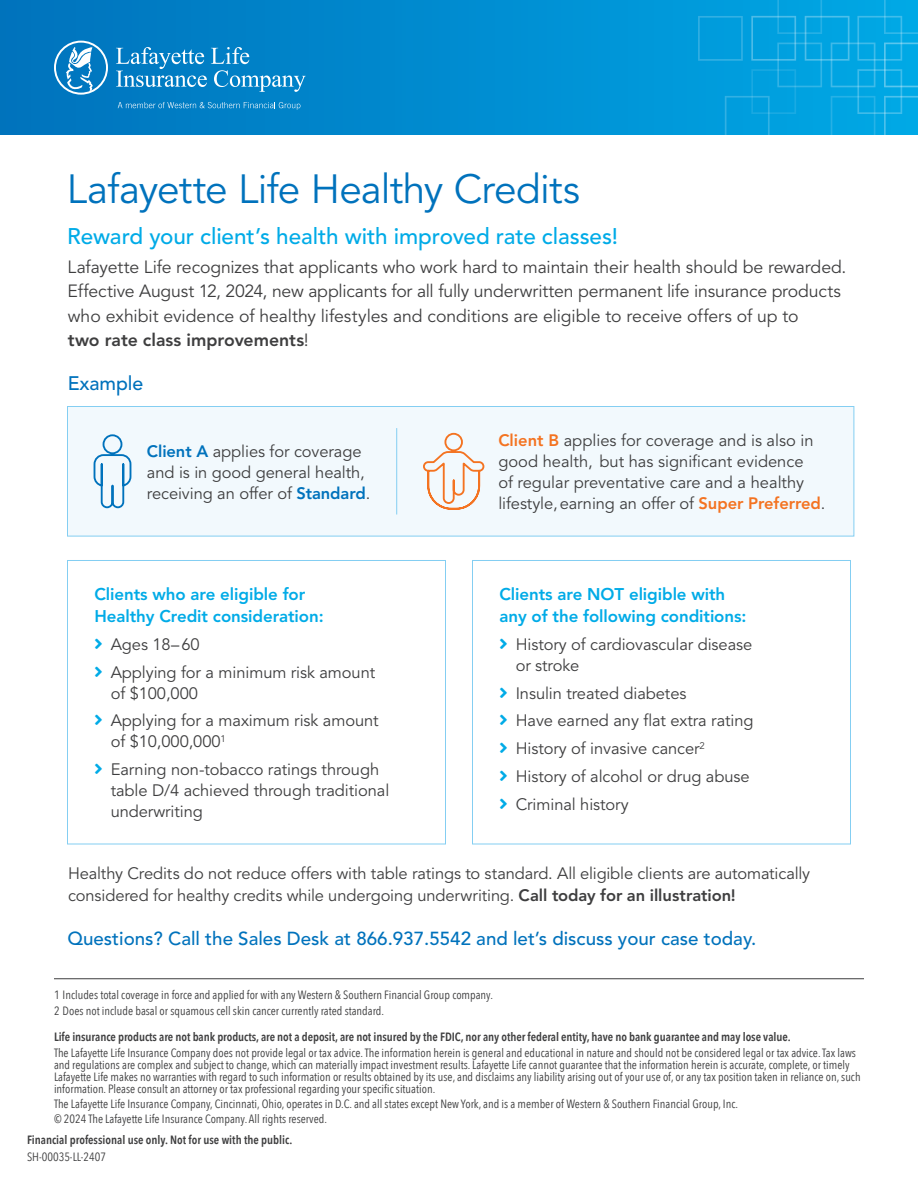
<style>
.page{position:relative;width:918px;height:1188px;background:#fff}
.page>*{position:absolute;margin:0;border:0;box-sizing:border-box;transform-origin:0 0}
.Title__No_Subtitle__Book{font:40.5px "Avenir LT Std";letter-spacing:-.02em;color:#0072bc}
.Subtitle_-_Medium{font:500 22.5px "Avenir LT Std";letter-spacing:-.005em;color:#00abe7}
.Blue_Head_-_Medium{font:500 19.5px "Avenir LT Std";letter-spacing:-.005em;color:#0072bc}
.Closing_CTA{font:500 18.75px "Avenir LT Std";color:#0072bc}
.Lead_-_Book_12_15{font:17.7px/24.3px "Avenir LT Std";letter-spacing:-.01em;color:#3e3e3f}
.Teal_Subhead_-_Heavy{font:800 16.8px/22.5px "Avenir LT Std";letter-spacing:-.005em;color:#00abe7}
.Body_List{font:16.5px/21px "Avenir LT Std";letter-spacing:-.005em;color:#3e3e3f}
.Lead_-_Book_12_15-2{font:16.5px/22.5px "Avenir LT Std";letter-spacing:-.01em;color:#3e3e3f}
.Disclosures-_Condensed{font:condensed 12px/12px "Avenir Next LT Pro";color:#3e3e3f}
.Disclosures-_Condensed-2{font:600 condensed 12px "Avenir Next LT Pro";letter-spacing:-.005em;color:#3e3e3f}
.s1{font-weight:800}
.s2{font-weight:800;color:#0072bc}
.s3{font-weight:800;color:#f47321}
.s4{color:#00abe7}
</style>
<div class="page">
<div style="left:67px;top:560px;width:379px;height:284px;border:1px solid #84cef2"></div>
<div style="left:472px;top:560px;width:379px;height:284px;border:1px solid #84cef2"></div>
<div style="left:67px;top:406px;width:787px;height:130px;background:#f2f9fd;border:1px solid #84cef2"></div>
<svg style="left:423px;top:432px;width:62px;height:78px"></svg>
<svg style="left:93px;top:434px;width:39px;height:75px"></svg>
<hr style="left:396px;top:428px;width:1px;height:86px;background:#84cef2">
<svg style="left:0;top:0;width:698px;height:135px"></svg>
<svg style="left:118px;top:102px;width:182px;height:8px"></svg>
<svg style="left:116px;top:47px;width:190px;height:45px"></svg>
<svg style="left:54px;top:41px;width:54px;height:54px"></svg>
<svg style="left:698px;top:0;width:220px;height:135px"></svg>
<hr style="left:54px;top:978px;width:810px;height:1px;background:#3e3e3f">
<p class="Title__No_Subtitle__Book" style="left:67px;top:166px;width:515px">Lafayette Life Healthy Credits</p>
<p class="Subtitle_-_Medium" style="left:67px;top:223px;width:552px">Reward your client’s health with improved rate classes!</p>
<p class="Lead_-_Book_12_15" style="left:68px;top:255px;width:780px">Lafayette Life recognizes that applicants who work hard to maintain their health should be rewarded.<br>Effective August 12, 2024, new applicants for all fully underwritten permanent life insurance products who exhibit evidence of healthy lifestyles and conditions are eligible to receive offers of up to<br><span class="s1">two rate class improvements</span>!</p>
<p class="Blue_Head_-_Medium" style="left:68px;top:372px;width:77px">Example</p>
<p class="Body_List" style="left:147px;top:441px;width:225px"><span class="s2">Client A</span> applies for coverage and is in good general health, receiving an offer of <span class="s2">Standard</span>.</p>
<p class="Body_List" style="left:498px;top:430px;width:329px"><span class="s3">Client B</span> applies for coverage and is also in good health, but has significant evidence<br>of regular preventative care and a healthy lifestyle,earning an offer of <span class="s3">Super Preferred</span>.</p>
<p class="Teal_Subhead_-_Heavy" style="left:94px;top:583px;width:231px">Clients who are eligible for<br>Healthy Credit consideration:</p>
<p class="Body_List" style="left:94px;top:634px;width:107px"><span class="s4">■●▼</span> Ages 18–60</p>
<p class="Body_List" style="left:111px;top:662px;width:266px;text-indent:-16px"><span class="s4">■●▼</span> Applying for a minimum risk amount of $100,000</p>
<p class="Body_List" style="left:111px;top:711px;width:270px;text-indent:-16px"><span class="s4">■●▼</span> Applying for a maximum risk amount of $10,000,000<sup>1</sup></p>
<p class="Body_List" style="left:111px;top:759px;width:280px;text-indent:-16px"><span class="s4">■●▼</span> Earning non-tobacco ratings through table D/4 achieved through traditional underwriting</p>
<p class="Teal_Subhead_-_Heavy" style="left:500px;top:583px;width:249px">Clients are NOT eligible with any of the following conditions:</p>
<p class="Body_List" style="left:516px;top:634px;width:238px;text-indent:-16px"><span class="s4">■●▼</span> History of cardiovascular disease or stroke</p>
<p class="Body_List" style="left:500px;top:683px;width:188px"><span class="s4">■●▼</span> Insulin treated diabetes</p>
<p class="Body_List" style="left:500px;top:711px;width:256px"><span class="s4">■●▼</span> Have earned any flat extra rating</p>
<p class="Body_List" style="left:500px;top:738px;width:207px"><span class="s4">■●▼</span> History of invasive cancer<sup>2</sup></p>
<p class="Body_List" style="left:500px;top:766px;width:252px"><span class="s4">■●▼</span> History of alcohol or drug abuse</p>
<p class="Body_List" style="left:500px;top:794px;width:131px"><span class="s4">■●▼</span> Criminal history</p>
<p class="Lead_-_Book_12_15-2" style="left:68px;top:862px;width:743px">Healthy Credits do not reduce offers with table ratings to standard. All eligible clients are automatically considered for healthy credits while undergoing underwriting. <span class="s1">Call today for an illustration!</span></p>
<p class="Closing_CTA" style="left:68px;top:928px;width:690px">Questions? Call the Sales Desk at 866.937.5542 and let’s discuss your case today.</p>
<p class="Disclosures-_Condensed" style="left:54px;top:989px;width:440px">1 Includes total coverage in force and applied for with any Western &amp; Southern Financial Group company.</p>
<p class="Disclosures-_Condensed" style="left:54px;top:1005px;width:332px">2 Does not include basal or squamous cell skin cancer currently rated standard.</p>
<p class="Disclosures-_Condensed-2" style="left:54px;top:1030px;width:738px">Life insurance products are not bank products, are not a deposit, are not insured by the FDIC, nor any other federal entity, have no bank guarantee and may lose value.</p>
<p class="Disclosures-_Condensed" style="left:54px;top:1047px;width:808px">The Lafayette Life Insurance Company does not provide legal or tax advice. The information herein is general and educational in nature and should not be considered legal or tax advice. Tax laws and regulations are complex and subject to change, which can materially impact investment results. Lafayette Life cannot guarantee that the information herein is accurate, complete, or timely Lafayette Life makes no warranties with regard to such information or results obtained by its use, and disclaims any liability arising out of your use of, or any tax position taken in reliance on, such information. Please consult an attorney or tax professional regarding your specific situation.</p>
<p class="Disclosures-_Condensed" style="left:54px;top:1098px;width:685px">The Lafayette Life Insurance Company, Cincinnati, Ohio, operates in D.C. and all states except New York, and is a member of Western &amp; Southern Financial Group, Inc.</p>
<p class="Disclosures-_Condensed" style="left:54px;top:1113px;width:274px">© 2024 The Lafayette Life Insurance Company. All rights reserved.</p>
<p class="Disclosures-_Condensed-2" style="left:27px;top:1133px;width:267px">Financial professional use only. Not for use with the public.</p>
<p class="Disclosures-_Condensed" style="left:27px;top:1151px;width:81px">SH-00035-LL-2407</p>
</div>
